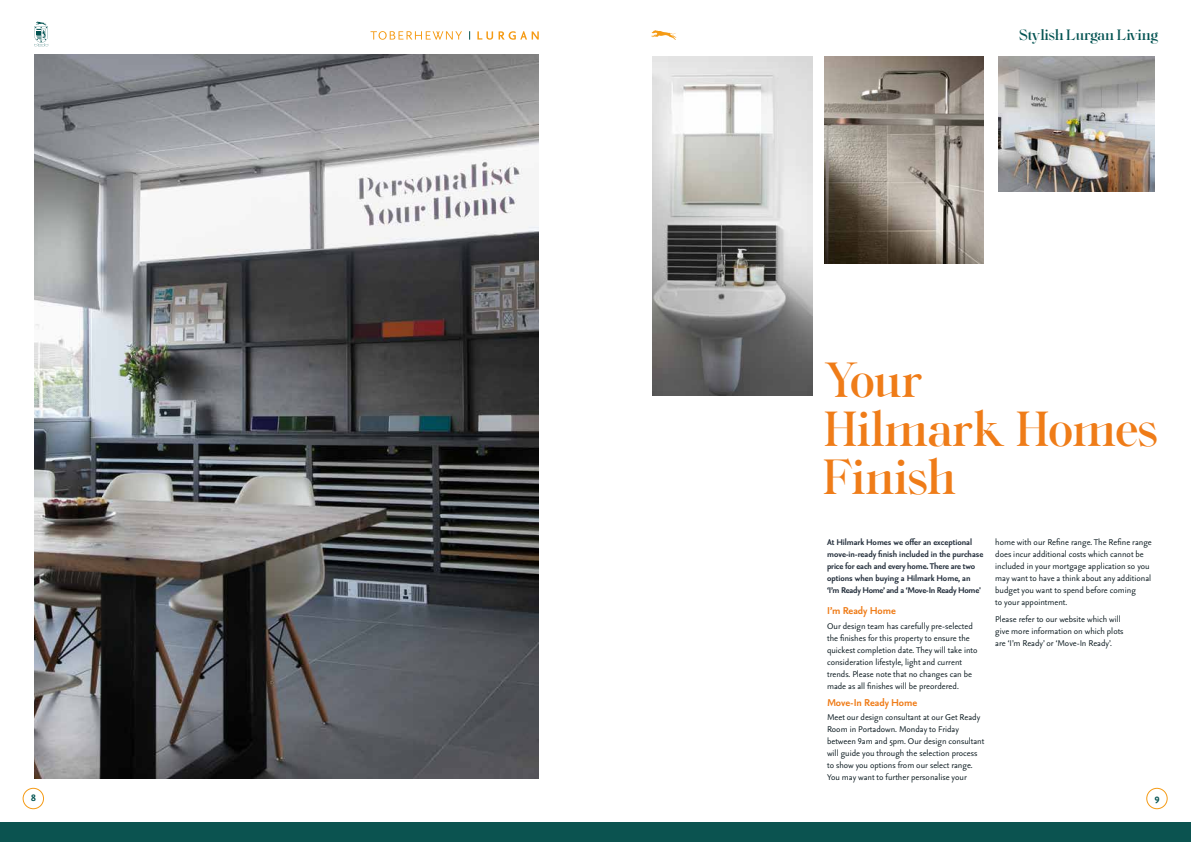
<style>
.page{position:relative;width:1191px;height:842px;background:#fff}
.page>*{position:absolute;margin:0;border:0;box-sizing:border-box;transform-origin:0 0}
.t1{font:700 49.3px/48.4px "FH Phemister";letter-spacing:-.02em;color:#ef7c18}
.t2{font:700 15px "FH Phemister";letter-spacing:-.02em;color:#035352}
.t3{font:700 12px "Seria Sans Pro";color:#ef7c18}
.t4{font:700 12px "Seria Sans Pro";color:#035352}
.t5{font:10px/12px "Seria Sans Pro";color:#08171d}
.t6{font:700 10px/12px "Seria Sans Pro";color:#232e3b}
</style>
<div class="page">
<div style="left:0;top:822px;width:1191px;height:20px;background:#0b5350"></div>
<svg style="left:34px;top:22px;width:14px;height:25px"></svg>
<svg style="left:370px;top:31px;width:92px;height:9px"></svg>
<svg style="left:477px;top:31px;width:62px;height:9px"></svg>
<svg style="left:651px;top:30px;width:25px;height:10px"></svg>
<div style="left:23px;top:788px;width:21px;height:21px;border:1px solid #f59b15;border-radius:50%"></div>
<div style="left:1146px;top:788px;width:21px;height:21px;border:1px solid #f59b15;border-radius:50%"></div>
<img style="left:34px;top:55px;width:505px;height:723px">
<img style="left:652px;top:57px;width:160px;height:338px">
<img style="left:825px;top:57px;width:159px;height:207px">
<img style="left:998px;top:57px;width:156px;height:134px">
<h2 class="t2" style="left:1019px;top:24px;width:141px">Stylish Lurgan Living</h2>
<h1 class="t1" style="left:824px;top:355px;width:335px">Your<br>Hilmark Homes<br>Finish</h1>
<p class="t6" style="left:827px;top:536px;width:158px">At Hilmark Homes we offer an exceptional move-in-ready finish included in the purchase price for each and every home. There are two options when buying a Hilmark Home, an ‘I’m Ready Home’ and a ‘Move-In Ready Home'</p>
<p class="t3" style="left:827px;top:602px;width:70px">I’m Ready Home</p>
<p class="t5" style="left:827px;top:619px;width:152px">Our design team has carefully pre-selected the finishes for this property to ensure the quickest completion date. They will take into consideration lifestyle, light and current trends. Please note that no changes can be made as all finishes will be preordered.</p>
<p class="t3" style="left:827px;top:694px;width:92px">Move-In Ready Home</p>
<p class="t5" style="left:827px;top:711px;width:159px">Meet our design consultant at our Get Ready Room in Portadown. Monday to Friday between 9am and 5pm. Our design consultant will guide you through the selection process to show you options from our select range.<br>You may want to further personalise your</p>
<p class="t5" style="left:995px;top:536px;width:158px">home with our Refine range. The Refine range does incur additional costs which cannot be included in your mortgage application so you may want to have a think about any additional budget you want to spend before coming<br>to your appointment.</p>
<p class="t5" style="left:995px;top:613px;width:130px">Please refer to our website which will give more information on which plots are ‘I’m Ready’ or ‘Move-In Ready’.</p>
<p class="t4" style="left:31px;top:790px;width:6px">8</p>
<p class="t4" style="left:1154px;top:790px;width:6px">9</p>
</div>
